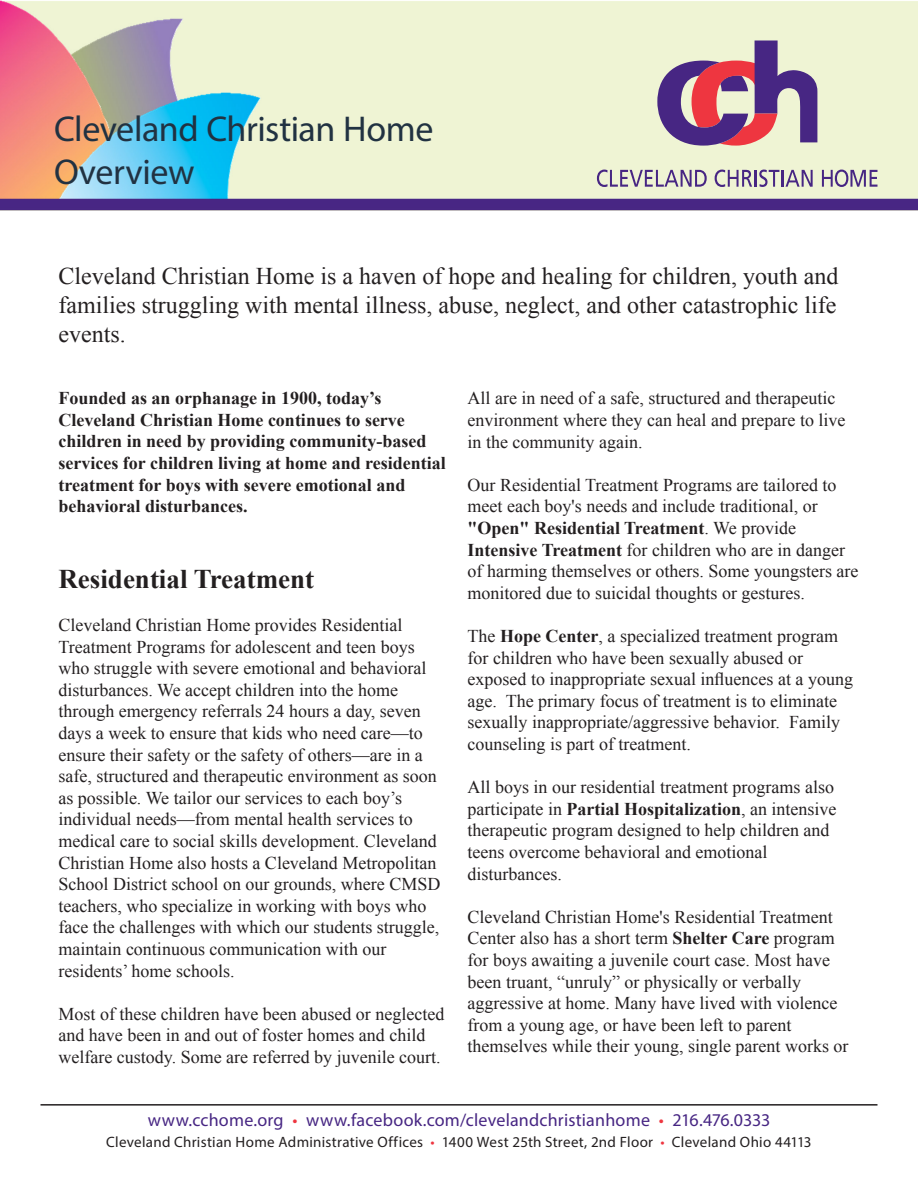
<style>
.page{position:relative;width:918px;height:1188px;background:#fff}
.page>*{position:absolute;margin:0;border:0;box-sizing:border-box;transform-origin:0 0}
.article_copy{font:36px/43.2px "Myriad Pro";letter-spacing:-.01em;color:#213242}
.t1{font:700 27px "Times New Roman";color:#231f20}
.t2{font:24px/28.8px "Times New Roman";color:#231f20;text-align:justify}
.t3{font:18px/21.6px "Times New Roman";color:#231f20}
.t4{font:700 18px/21.6px "Times New Roman";color:#231f20}
.article_copy-2{font:18px "Myriad Pro";letter-spacing:.01em;color:#472683}
.article_copy-3{font:15px "Myriad Pro";letter-spacing:.02em;color:#231f20}
.s1{font-weight:700}
.s2{color:#ee3640}
</style>
<div class="page">
<img style="left:0;top:0;width:918px;height:211px">
<hr style="left:40px;top:1104px;width:838px;height:2px;background:#231f20">
<svg style="left:657px;top:40px;width:160px;height:106px;background:#ad839b"></svg>
<svg style="left:597px;top:170px;width:110px;height:17px;background:#b6afb8"></svg>
<svg style="left:715px;top:170px;width:98px;height:17px;background:#b0a7b5"></svg>
<svg style="left:822px;top:170px;width:55px;height:17px"></svg>
<p class="article_copy" style="left:54px;top:107px;width:381px">Cleveland Christian Home<br>Overview</p>
<p class="t2" style="left:58px;top:261px;width:781px">Cleveland Christian Home is a haven of hope and healing for children, youth and families struggling with mental illness, abuse, neglect, and other catastrophic life events.</p>
<p class="t4" style="left:58px;top:387px;width:389px">Founded as an orphanage in 1900, today’s Cleveland Christian Home continues to serve children in need by providing community-based services for children living at home and residential treatment for boys with severe emotional and behavioral disturbances.</p>
<p class="t1" style="left:58px;top:560px;width:257px">Residential Treatment</p>
<p class="t3" style="left:58px;top:614px;width:383px">Cleveland Christian Home provides Residential Treatment Programs for adolescent and teen boys who struggle with severe emotional and behavioral disturbances. We accept children into the home through emergency referrals 24 hours a day, seven days a week to ensure that kids who need care—to ensure their safety or the safety of others—are in a safe, structured and therapeutic environment as soon as possible. We tailor our services to each boy’s individual needs—from mental health services to medical care to social skills development. Cleveland Christian Home also hosts a Cleveland Metropolitan School District school on our grounds, where CMSD teachers, who specialize in working with boys who face the challenges with which our students struggle, maintain continuous communication with our residents’ home schools.</p>
<p class="t3" style="left:58px;top:1003px;width:387px">Most of these children have been abused or neglected and have been in and out of foster homes and child welfare custody. Some are referred by juvenile court.</p>
<p class="t3" style="left:468px;top:387px;width:379px">All are in need of a safe, structured and therapeutic environment where they can heal and prepare to live in the community again.</p>
<p class="t3" style="left:468px;top:474px;width:392px">Our Residential Treatment Programs are tailored to meet each boy's needs and include traditional, or <span class="s1">"Open" Residential Treatment</span>. We provide <span class="s1">Intensive Treatment</span> for children who are in danger of harming themselves or others. Some youngsters are monitored due to suicidal thoughts or gestures.</p>
<p class="t3" style="left:468px;top:625px;width:387px">The <span class="s1">Hope Center</span>, a specialized treatment program for children who have been sexually abused or exposed to inappropriate sexual influences at a young age. The primary focus of treatment is to eliminate sexually inappropriate/aggressive behavior. Family counseling is part of treatment.</p>
<p class="t3" style="left:468px;top:776px;width:370px">All boys in our residential treatment programs also participate in <span class="s1">Partial Hospitalization</span>, an intensive therapeutic program designed to help children and teens overcome behavioral and emotional disturbances.</p>
<p class="t3" style="left:468px;top:906px;width:382px">Cleveland Christian Home's Residential Treatment Center also has a short term <span class="s1">Shelter Care</span> program for boys awaiting a juvenile court case. Most have been truant, “unruly” or physically or verbally aggressive at home. Many have lived with violence from a young age, or have been left to parent themselves while their young, single parent works or</p>
<p class="article_copy-2" style="left:148px;top:1109px;width:624px">www.cchome.org <span class="s2">•</span> www.facebook.com/clevelandchristianhome <span class="s2">•</span> 216.476.0333</p>
<p class="article_copy-3" style="left:106px;top:1133px;width:707px">Cleveland Christian Home Administrative Offices <span class="s2">•</span> 1400 West 25th Street, 2nd Floor <span class="s2">•</span> Cleveland Ohio 44113</p>
</div>
